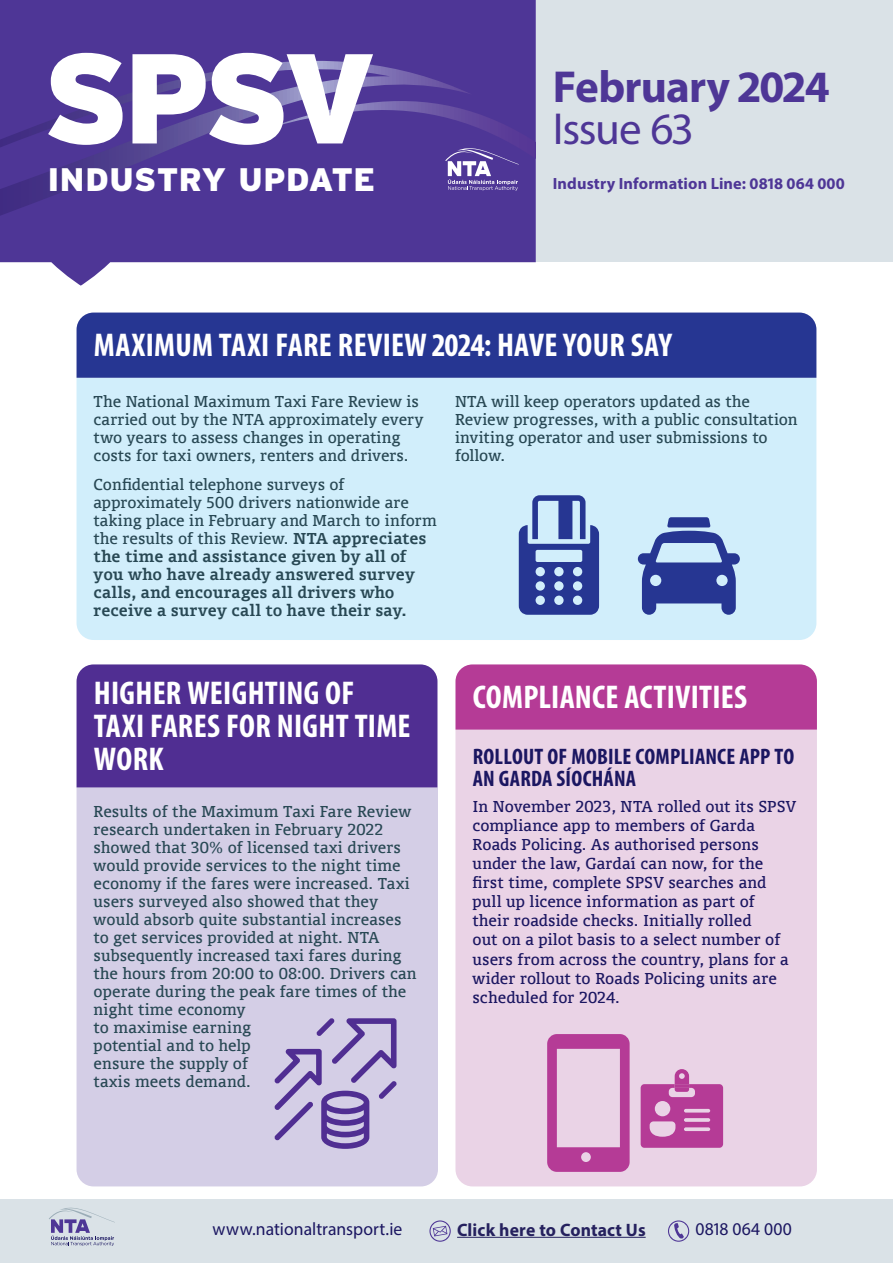
<style>
.page{position:relative;width:893px;height:1263px;background:#fff}
.page>*{position:absolute;margin:0;border:0;box-sizing:border-box;transform-origin:0 0}
.t1{font:900 127.5px "Interstate";color:#fff}
.t2{font:700 45px "Myriad Pro";letter-spacing:-.015em;color:#4e3696}
.t3{font:45px "Myriad Pro";letter-spacing:-.025em;color:#4e3696}
.Heading_3{font:700 condensed 33px/33px "Myriad Pro";letter-spacing:.005em;color:#fff}
.t4{font:900 32.55px "Interstate";letter-spacing:.01em;color:#fff}
.Heading_5{font:700 condensed 22.5px/22.5px "Myriad Pro";letter-spacing:.01em;color:#1b1661}
.t5{font:18px "Myriad Pro";letter-spacing:.005em;color:#1b1661}
.t6{font:700 18px "Myriad Pro";letter-spacing:.01em;color:#25215e}
.t7{font:700 16.35px "Myriad Pro";letter-spacing:.01em;color:#4e3696}
.Body_Text_-_10pt{font:15px/18px "Union";letter-spacing:.01em;color:#284854}
.Body_Text_-_10pt-2{font:15px/19.2px "Union";letter-spacing:.01em;color:#1b1661}
.Body_Text_-_10pt-3{font:700 15px/18px "Union";letter-spacing:.01em;color:#284854}
.s1{font-weight:400}
</style>
<div class="page">
<svg style="left:0;top:0;width:536px;height:286px;fill:#4e3696"></svg>
<div style="left:0;top:1199px;width:893px;height:64px;background:#dae2e7"></div>
<svg style="left:0;top:26px;width:536px;height:198px;background:#513a97"></svg>
<div style="left:536px;top:0;width:357px;height:262px;background:#dae2e7"></div>
<hr style="left:457px;top:1237px;width:189px;height:1px;background:#25215e">
<svg style="left:429px;top:1220px;width:22px;height:22px"></svg>
<svg style="left:668px;top:1220px;width:21px;height:22px"></svg>
<svg style="left:445px;top:145px;width:74px;height:46px;background:#725eab"></svg>
<svg style="left:49px;top:1207px;width:66px;height:39px"></svg>
<div style="left:77px;top:787px;width:361px;height:399px;background:#d4cee6"></div>
<div style="left:455px;top:730px;width:362px;height:456px;background:#ead3e6"></div>
<div style="left:77px;top:378px;width:739px;height:262px;background:#d1eefb"></div>
<svg style="left:641px;top:1069px;width:82px;height:79px;background:#c66baf"></svg>
<div style="left:77px;top:313px;width:739px;height:65px;background:#263692"></div>
<div style="left:77px;top:664px;width:360px;height:123px;background:#502e92"></div>
<div style="left:455px;top:664px;width:362px;height:66px;background:#b53b96"></div>
<svg style="left:519px;top:495px;width:80px;height:120px;background:#667ab9"></svg>
<svg style="left:638px;top:517px;width:102px;height:98px;background:#7288c0"></svg>
<svg style="left:547px;top:1034px;width:83px;height:138px;background:#d290c3"></svg>
<svg style="left:272px;top:1015px;width:127px;height:135px;background:#b4a7d1"></svg>
<h1 class="t1" style="left:43px;top:26px;width:336px">SPSV</h1>
<h3 class="t4" style="left:48px;top:160px;width:329px">INDUSTRY UPDATE</h3>
<h2 class="t2" style="left:553px;top:57px;width:278px">February 2024</h2>
<h2 class="t3" style="left:553px;top:101px;width:142px">Issue 63</h2>
<p class="t7" style="left:553px;top:172px;width:294px">Industry Information Line: 0818 064 000</p>
<p class="Heading_3" style="left:94px;top:328px;width:580px">MAXIMUM TAXI FARE REVIEW 2024: HAVE YOUR SAY</p>
<p class="Body_Text_-_10pt" style="left:94px;top:392px;width:331px">The National Maximum Taxi Fare Review is carried out by the NTA approximately every two years to assess changes in operating costs for taxi owners, renters and drivers.</p>
<p class="Body_Text_-_10pt-3" style="left:94px;top:475px;width:345px"><span class="s1">Confidential telephone surveys of approximately 500 drivers nationwide are taking place in February and March to inform the results of this Review.</span> NTA appreciates the time and assistance given by all of you who have already answered survey calls, and encourages all drivers who receive a survey call to have their say.</p>
<p class="Body_Text_-_10pt" style="left:455px;top:392px;width:344px">NTA will keep operators updated as the Review progresses, with a public consultation inviting operator and user submissions to follow.</p>
<p class="Heading_3" style="left:94px;top:676px;width:318px">HIGHER WEIGHTING OF<br>TAXI FARES FOR NIGHT TIME<br>WORK</p>
<p class="Heading_3" style="left:473px;top:680px;width:276px">COMPLIANCE ACTIVITIES</p>
<p class="Heading_5" style="left:473px;top:744px;width:323px">ROLLOUT OF MOBILE COMPLIANCE APP TO<br>AN GARDA SÍOCHÁNA</p>
<p class="Body_Text_-_10pt-2" style="left:472px;top:796px;width:325px">In November 2023, NTA rolled out its SPSV compliance app to members of Garda Roads Policing. As authorised persons under the law, Gardaí can now, for the first time, complete SPSV searches and pull up licence information as part of<br>their roadside checks. Initially rolled<br>out on a pilot basis to a select number of users from across the country, plans for a wider rollout to Roads Policing units are scheduled for 2024.</p>
<p class="Body_Text_-_10pt" style="left:94px;top:802px;width:325px">Results of the Maximum Taxi Fare Review research undertaken in February 2022 showed that 30% of licensed taxi drivers would provide services to the night time economy if the fares were increased. Taxi users surveyed also showed that they would absorb quite substantial increases to get services provided at night. NTA subsequently increased taxi fares during the hours from 20:00 to 08:00. Drivers can operate during the peak fare times of the night time economy<br>to maximise earning<br>potential and to help<br>ensure the supply of<br>taxis meets demand.</p>
<p class="t5" style="left:213px;top:1218px;width:191px">www.nationaltransport.ie</p>
<p class="t6" style="left:457px;top:1218px;width:190px">Click here to Contact Us</p>
<p class="t5" style="left:696px;top:1218px;width:98px">0818 064 000</p>
</div>
